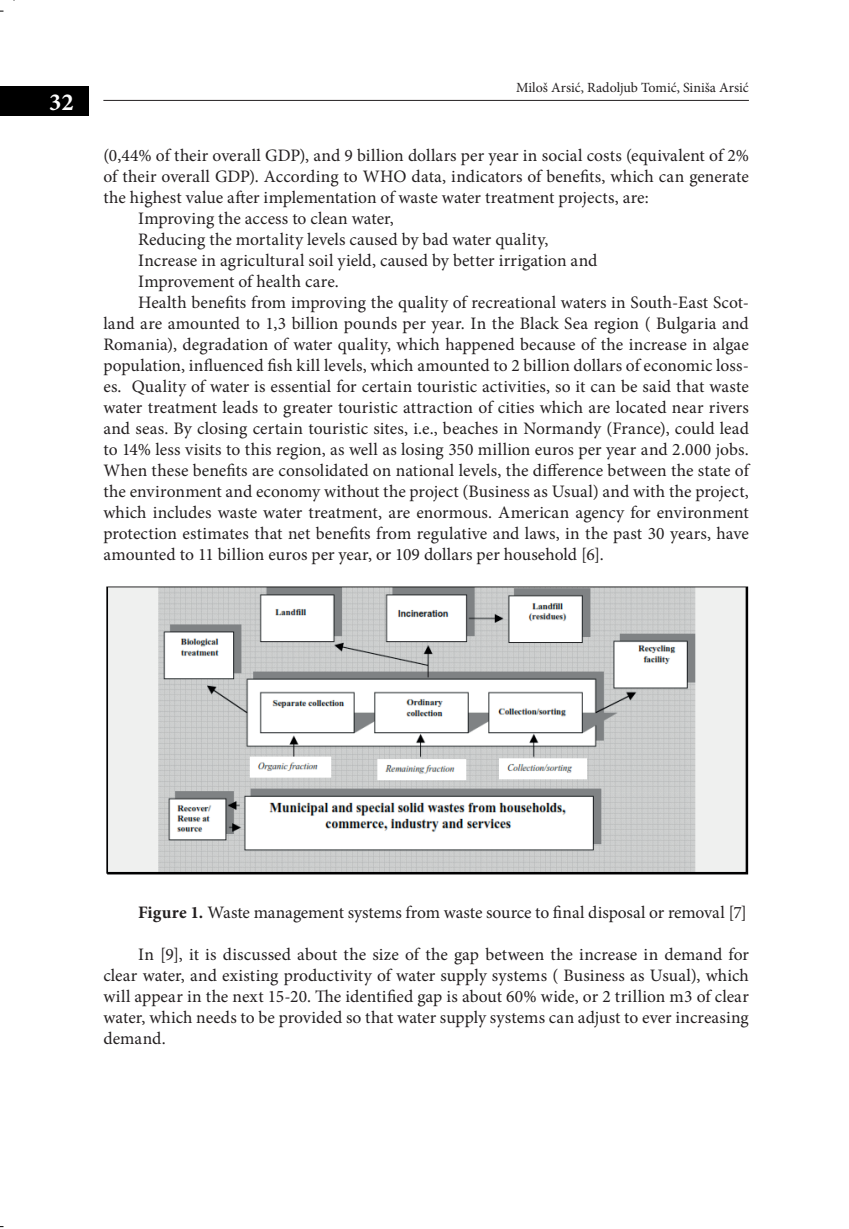
<style>
.page{position:relative;width:849px;height:1229px;background:#fff}
.page>*{position:absolute;margin:0;border:0;box-sizing:border-box;transform-origin:0 0}
.t1{font:700 24.5px "Minion Pro";color:#fff}
.t2{font:17.5px/21px "Minion Pro";color:#231f20;text-align:justify}
.t3{font:14px "Minion Pro";color:#231f20}
.s1{font-weight:700}
</style>
<div class="page">
<hr style="left:103px;top:100px;width:645px;height:1px;background:#231f20">
<div style="left:0;top:86px;width:88px;height:30px;background:#000"></div>
<img style="left:106px;top:586px;width:642px;height:289px">
<h1 class="t1" style="left:49px;top:85px;width:26px">32</h1>
<p class="t3" style="left:516px;top:78px;width:234px">Miloš Arsić, Radoljub Tomić, Siniša Arsić</p>
<p class="t2" style="left:103px;top:145px;width:646px">(0,44% of their overall GDP), and 9 billion dollars per year in social costs (equivalent of 2% of their overall GDP). According to WHO data, indicators of benefits, which can generate the highest value after implementation of waste water treatment projects, are:</p>
<p class="t2" style="left:138px;top:208px;width:257px">Improving the access to clean water,</p>
<p class="t2" style="left:138px;top:229px;width:411px">Reducing the mortality levels caused by bad water quality,</p>
<p class="t2" style="left:138px;top:250px;width:460px">Increase in agricultural soil yield, caused by better irrigation and</p>
<p class="t2" style="left:138px;top:271px;width:202px">Improvement of health care.</p>
<p class="t2" style="left:103px;top:292px;width:646px;text-indent:35px">Health benefits from improving the quality of recreational waters in South-East Scot&shy;land are amounted to 1,3 billion pounds per year. In the Black Sea region ( Bulgaria and Romania), degradation of water quality, which happened because of the increase in algae population, influenced fish kill levels, which amounted to 2 billion dollars of economic loss&shy;es. Quality of water is essential for certain touristic activities, so it can be said that waste water treatment leads to greater touristic attraction of cities which are located near rivers and seas. By closing certain touristic sites, i.e., beaches in Normandy (France), could lead to 14% less visits to this region, as well as losing 350 million euros per year and 2.000 jobs.<br>When these benefits are consolidated on national levels, the difference between the state of the environment and economy without the project (Business as Usual) and with the project, which includes waste water treatment, are enormous. American agency for environment protection estimates that net benefits from regulative and laws, in the past 30 years, have amounted to 11 billion euros per year, or 109 dollars per household [6].</p>
<p class="t2" style="left:138px;top:902px;width:610px"><span class="s1">Figure 1.</span> Waste management systems from waste source to final disposal or removal [7]</p>
<p class="t2" style="left:103px;top:944px;width:646px;text-indent:35px">In [9], it is discussed about the size of the gap between the increase in demand for clear water, and existing productivity of water supply systems ( Business as Usual), which will appear in the next 15-20. The identified gap is about 60% wide, or 2 trillion m3 of clear water, which needs to be provided so that water supply systems can adjust to ever increasing demand.</p>
</div>
